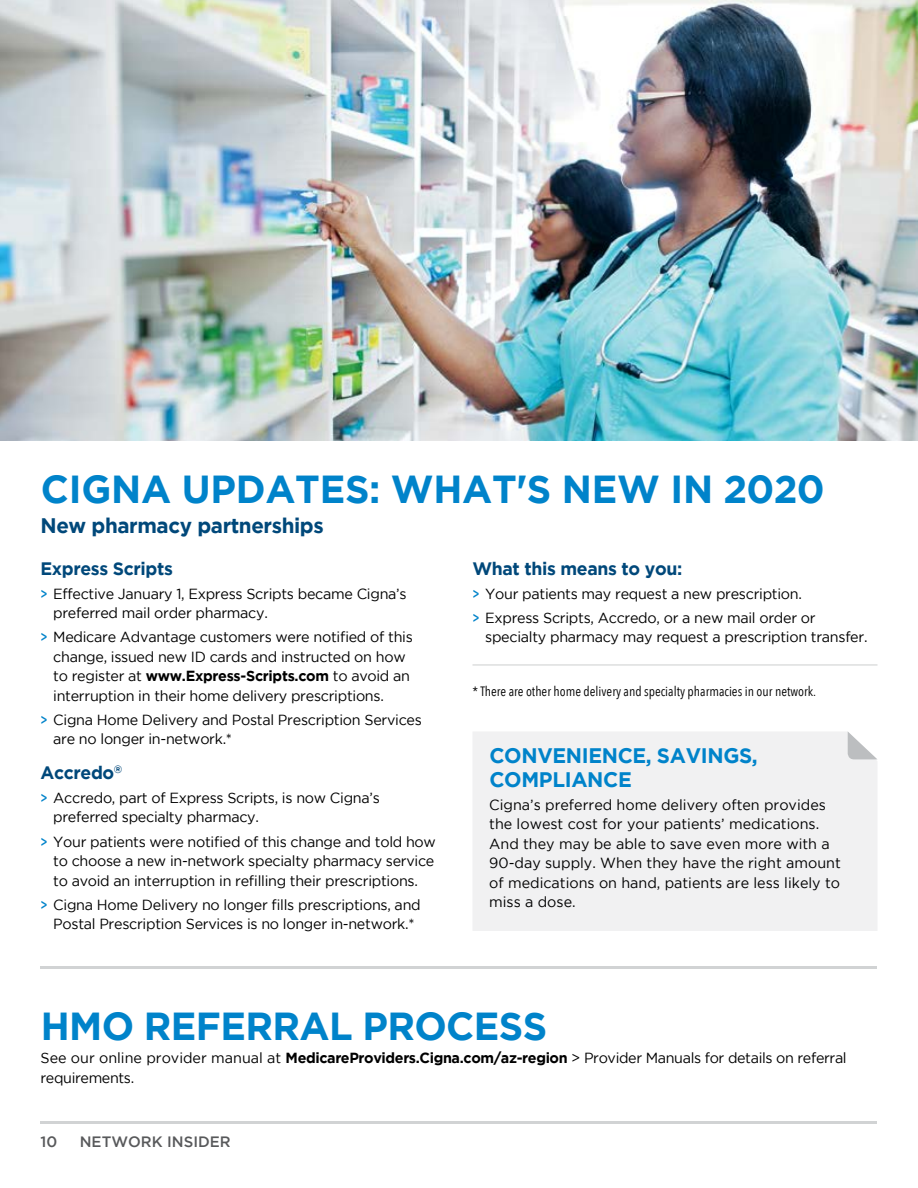
<style>
.page{position:relative;width:918px;height:1188px;background:#fff}
.page>*{position:absolute;margin:0;border:0;box-sizing:border-box;transform-origin:0 0}
.t1{font:700 39px "Gotham";letter-spacing:-.015em;color:#0083ca}
.t2{font:700 21px/24px "Gotham";letter-spacing:-.015em;color:#0083ca}
.t3{font:700 21px "Gotham";letter-spacing:-.02em;color:#00487a}
.t4{font:700 18px "Gotham";letter-spacing:-.02em;color:#00487a}
.t5{font:500 15px "Gotham";color:#58595b}
.t6{font:14.7px/19.5px "Gotham";letter-spacing:-.02em;color:#000}
.t7{font:14.7px/19.5px "Gotham";color:#000}
.t8{font:13.5px "Avenir Next Condensed";color:#000}
.s1{font-weight:500;color:#0083ca}
.s2{font-weight:700}
</style>
<div class="page">
<hr style="left:40px;top:1121px;width:838px;height:2px;background:#d1d3d4">
<img style="left:0;top:0;width:918px;height:441px">
<hr style="left:472px;top:664px;width:406px;height:2px;background:#d1d3d4">
<div style="left:473px;top:731px;width:404px;height:200px;background:#f1f1f2"></div>
<svg style="left:848px;top:731px;width:29px;height:28px"></svg>
<hr style="left:40px;top:967px;width:838px;height:2px;background:#d1d3d4">
<h1 class="t1" style="left:41px;top:466px;width:785px">CIGNA UPDATES: WHAT'S NEW IN 2020</h1>
<h2 class="t3" style="left:40px;top:514px;width:285px">New pharmacy partnerships</h2>
<p class="t4" style="left:40px;top:558px;width:134px">Express Scripts</p>
<p class="t6" style="left:53px;top:584px;width:355px;text-indent:-13px"><span class="s1">&gt;</span> Effective January 1, Express Scripts became Cigna’s preferred mail order pharmacy.</p>
<p class="t6" style="left:53px;top:627px;width:361px;text-indent:-13px"><span class="s1">&gt;</span> Medicare Advantage customers were notified of this change, issued new ID cards and instructed on how to register at <span class="s2">www.Express-Scripts.com</span> to avoid an interruption in their home delivery prescriptions.</p>
<p class="t6" style="left:53px;top:710px;width:370px;text-indent:-13px"><span class="s1">&gt;</span> Cigna Home Delivery and Postal Prescription Services are no longer in-network.*</p>
<p class="t4" style="left:40px;top:762px;width:83px">Accredo<sup>®</sup></p>
<p class="t6" style="left:53px;top:788px;width:328px;text-indent:-13px"><span class="s1">&gt;</span> Accredo, part of Express Scripts, is now Cigna’s preferred specialty pharmacy.</p>
<p class="t6" style="left:53px;top:831px;width:384px;text-align:justify;text-indent:-13px"><span class="s1">&gt;</span> Your patients were notified of this change and told how to choose a new in-network specialty pharmacy service to avoid an interruption in refilling their prescriptions.</p>
<p class="t6" style="left:40px;top:894px;width:382px;text-align:center"><span class="s1">&gt;</span> Cigna Home Delivery no longer fills prescriptions, and<br>Postal Prescription Services is no longer in-network.*</p>
<p class="t4" style="left:472px;top:558px;width:211px">What this means to you:</p>
<p class="t6" style="left:473px;top:581px;width:345px;line-height:24.2px"><span class="s1">&gt;</span> Your patients may request a new prescription.<br><span class="s1">&gt;</span> Express Scripts, Accredo, or a new mail order or</p>
<p class="t6" style="left:485px;top:627px;width:384px">specialty pharmacy may request a prescription transfer.</p>
<p class="t8" style="left:472px;top:679px;width:345px">* There are other home delivery and specialty pharmacies in our network.</p>
<h2 class="t2" style="left:489px;top:743px;width:270px">CONVENIENCE, SAVINGS,<br>COMPLIANCE</h2>
<p class="t7" style="left:489px;top:795px;width:353px">Cigna’s preferred home delivery often provides the lowest cost for your patients’ medications.<br>And they may be able to save even more with a 90-day supply. When they have the right amount of medications on hand, patients are less likely to miss a dose.</p>
<h1 class="t1" style="left:41px;top:1004px;width:508px">HMO REFERRAL PROCESS</h1>
<p class="t6" style="left:40px;top:1048px;width:808px">See our online provider manual at <span class="s2">MedicareProviders.Cigna.com/az-region</span> &gt; Provider Manuals for details on referral requirements.</p>
<p class="t5" style="left:40px;top:1133px;width:18px">10</p>
<p class="t5" style="left:80px;top:1133px;width:152px">NETWORK INSIDER</p>
</div>
